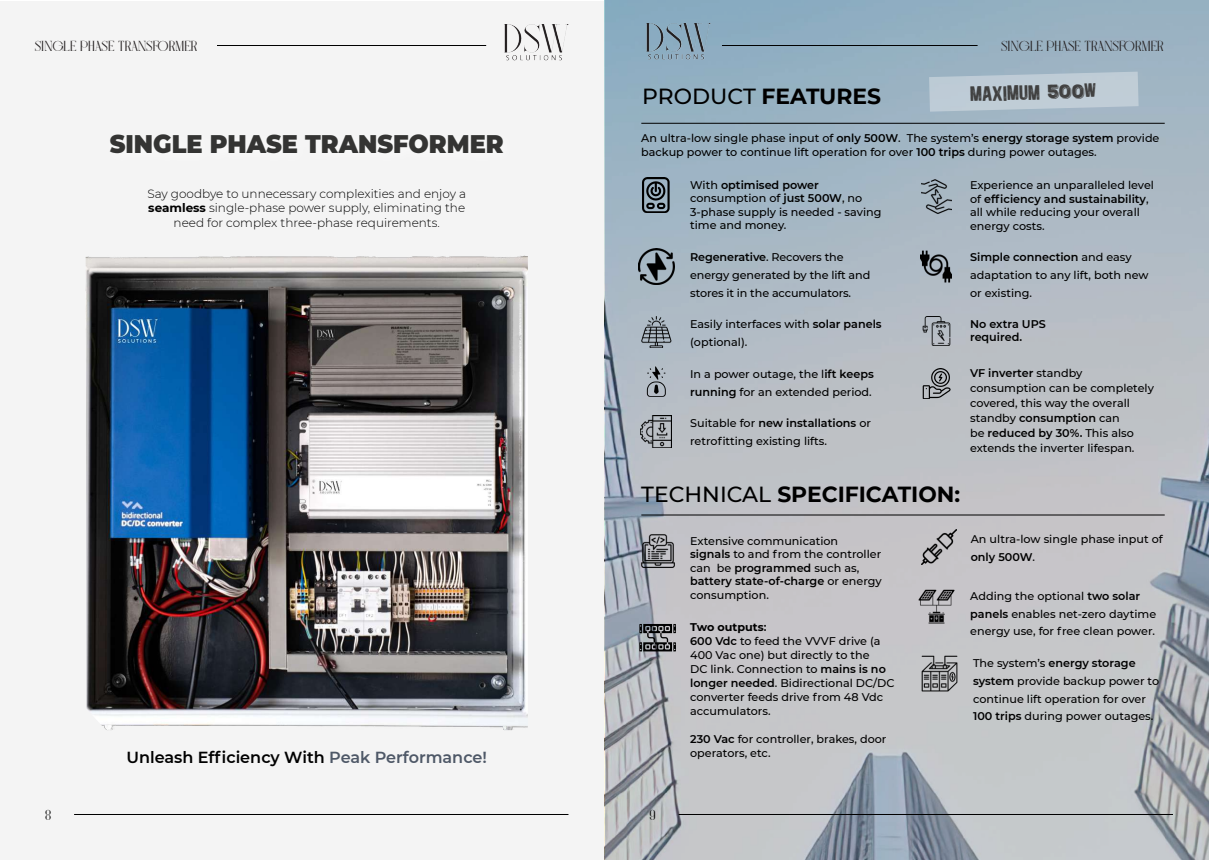
<style>
.page{position:relative;width:1209px;height:860px;background:#fff}
.page>*{position:absolute;margin:0;border:0;box-sizing:border-box;transform-origin:0 0}
.t1{font:900 25.4px "Montserrat";color:#040503;scale:.94 1}
.t2{font:700 21.8px "Montserrat";color:#000}
.t3{font:700 21px "Blackside Rust";color:#404040;scale:1.1 1}
.t4{font:600 16px "Montserrat";color:#000}
.t5{font:700 14px "Bigilla";color:#231f20}
.t6{font:700 14px "Bigilla";color:#000}
.t7{font:300 12px/14.4px "Montserrat";color:#000;text-align:center}
.t8{font:500 11.2px/17.9px "Montserrat";color:#000}
.t9{font:600 11.2px/13px "Montserrat";color:#000}
.s1{font-weight:700}
.s2{color:#4e5867}
.s3{font-weight:500}
.s4{font-weight:600}
</style>
<div class="page">
<div style="left:0;top:2px;width:604px;height:858px;background:#f4f4f4"></div>
<hr style="left:217px;top:45px;width:269px;height:1px;background:#000">
<img style="left:504px;top:24px;width:64px;height:37px">
<hr style="left:74px;top:814px;width:494px;height:1px;background:#000">
<svg style="left:605px;top:0;width:604px;height:860px"></svg>
<hr style="left:678px;top:814px;width:495px;height:1px;background:#000">
<img style="left:639px;top:178px;width:34px;height:35px">
<img style="left:639px;top:248px;width:35px;height:36px">
<img style="left:640px;top:316px;width:32px;height:32px">
<img style="left:641px;top:367px;width:30px;height:30px">
<img style="left:640px;top:416px;width:32px;height:31px">
<img style="left:922px;top:317px;width:28px;height:28px">
<img style="left:921px;top:178px;width:30px;height:36px">
<img style="left:921px;top:251px;width:31px;height:31px">
<img style="left:921px;top:369px;width:30px;height:30px">
<hr style="left:641px;top:123px;width:523px;height:1px;background:#000">
<img style="left:638px;top:618px;width:38px;height:38px">
<img style="left:641px;top:534px;width:35px;height:35px">
<hr style="left:641px;top:515px;width:523px;height:1px;background:#000">
<img style="left:921px;top:530px;width:35px;height:35px">
<hr style="left:722px;top:45px;width:255px;height:1px;background:#000">
<img style="left:645px;top:24px;width:65px;height:38px">
<img style="left:921px;top:656px;width:36px;height:36px">
<img style="left:918px;top:589px;width:36px;height:36px">
<img style="left:86px;top:255px;width:442px;height:475px">
<svg style="left:929px;top:72px;width:209px;height:40px"></svg>
<p class="t5" style="left:35px;top:37px;width:164px">SINGLE PHASE TRANSFORMER</p>
<h1 class="t1" style="left:110px;top:125px;width:421px">SINGLE PHASE TRANSFORMER</h1>
<p class="t7" style="left:147px;top:186px;width:320px">Say goodbye to unnecessary complexities and enjoy a <span class="s1">seamless</span> single-phase power supply, eliminating the need for complex three-phase requirements.</p>
<h3 class="t4" style="left:126px;top:746px;width:362px">Unleash Efficiency With <span class="s2">Peak Performance!</span></h3>
<h2 class="t2" style="left:642px;top:81px;width:240px"><span class="s3">PRODUCT</span> FEATURES</h2>
<p class="t5" style="left:1001px;top:37px;width:164px">SINGLE PHASE TRANSFORMER</p>
<h3 class="t3" style="left:970px;top:84px;width:65px;rotate:-2deg">MAXIMUM</h3>
<p class="t8" style="left:641px;top:131px;width:519px;line-height:14px">An ultra-low single phase input of <span class="s4">only 500W</span>. The system’s <span class="s4">energy storage system</span> provide backup power to continue lift operation for over <span class="s4">100 trips</span> during power outages.</p>
<p class="t8" style="left:690px;top:178px;width:193px;line-height:13.4px">With <span class="s4">optimised power </span>consumption of <span class="s4">just 500W</span>, no<br>3-phase supply is needed - saving time and money.</p>
<p class="t8" style="left:690px;top:248px;width:182px"><span class="s4">Regenerative</span>. Recovers the energy generated by the lift and stores it in the accumulators.</p>
<p class="t8" style="left:690px;top:314px;width:193px">Easily interfaces with <span class="s4">solar panels </span>(optional).</p>
<p class="t8" style="left:690px;top:364px;width:185px">In a power outage, the l<span class="s4">ift keeps running</span> for an extended period.</p>
<p class="t8" style="left:690px;top:413px;width:182px">Suitable for <span class="s4">new installations</span> or retrofitting existing lifts.</p>
<p class="t8" style="left:970px;top:178px;width:185px;line-height:13.4px">Experience an unparalleled level of <span class="s4">efficiency and sustainability</span>, all while reducing your overall energy costs.</p>
<p class="t8" style="left:970px;top:247px;width:180px"><span class="s4">Simple connection</span> and easy adaptation to any lift, both new or existing.</p>
<p class="t9" style="left:970px;top:317px;width:77px">No extra UPS required.</p>
<p class="t8" style="left:970px;top:365px;width:185px;line-height:15px"><span class="s4">VF inverter</span> standby consumption can be completely covered, this way the overall standby <span class="s4">consumption</span> can<br>be <span class="s4">reduced by 30%.</span> This also extends the inverter lifespan.</p>
<h2 class="t2" style="left:641px;top:478px;width:320px"><span class="s3">TECHNICAL</span> SPECIFICATION:</h2>
<p class="t8" style="left:690px;top:534px;width:193px;line-height:13.4px">Extensive communication<br><span class="s4">signals</span> to and from the controller can be <span class="s4">programmed</span> such as, <span class="s4">battery state-of-charge</span> or energy consumption.</p>
<p class="t8" style="left:970px;top:529px;width:194px">An ultra-low single phase input of <span class="s4">only 500W</span>.</p>
<p class="t8" style="left:970px;top:586px;width:187px">Adding the optional <span class="s4">two solar panels</span> enables net-zero daytime energy use, for free clean power.</p>
<p class="t8" style="left:690px;top:619px;width:206px;line-height:14px"><span class="s1">Two outputs</span><span class="s4">:<br>600 Vdc</span> to feed the VVVF drive (a<br>400 Vac one) but directly to the<br>DC link. Connection to <span class="s4">mains is no longer needed</span>. Bidirectional DC/DC converter feeds drive from 48 Vdc accumulators.</p>
<p class="t8" style="left:690px;top:731px;width:198px;line-height:14px"><span class="s4">230 Vac</span> for controller, brakes, door operators, etc.</p>
<p class="t8" style="left:973px;top:653px;width:188px">The system’s <span class="s4">energy storage system</span> provide backup power to continue lift operation for over<br><span class="s4">100 trips</span> during power outages.</p>
<p class="t6" style="left:45px;top:806px;width:8px">8</p>
<p class="t6" style="left:649px;top:806px;width:8px">9</p>
</div>
